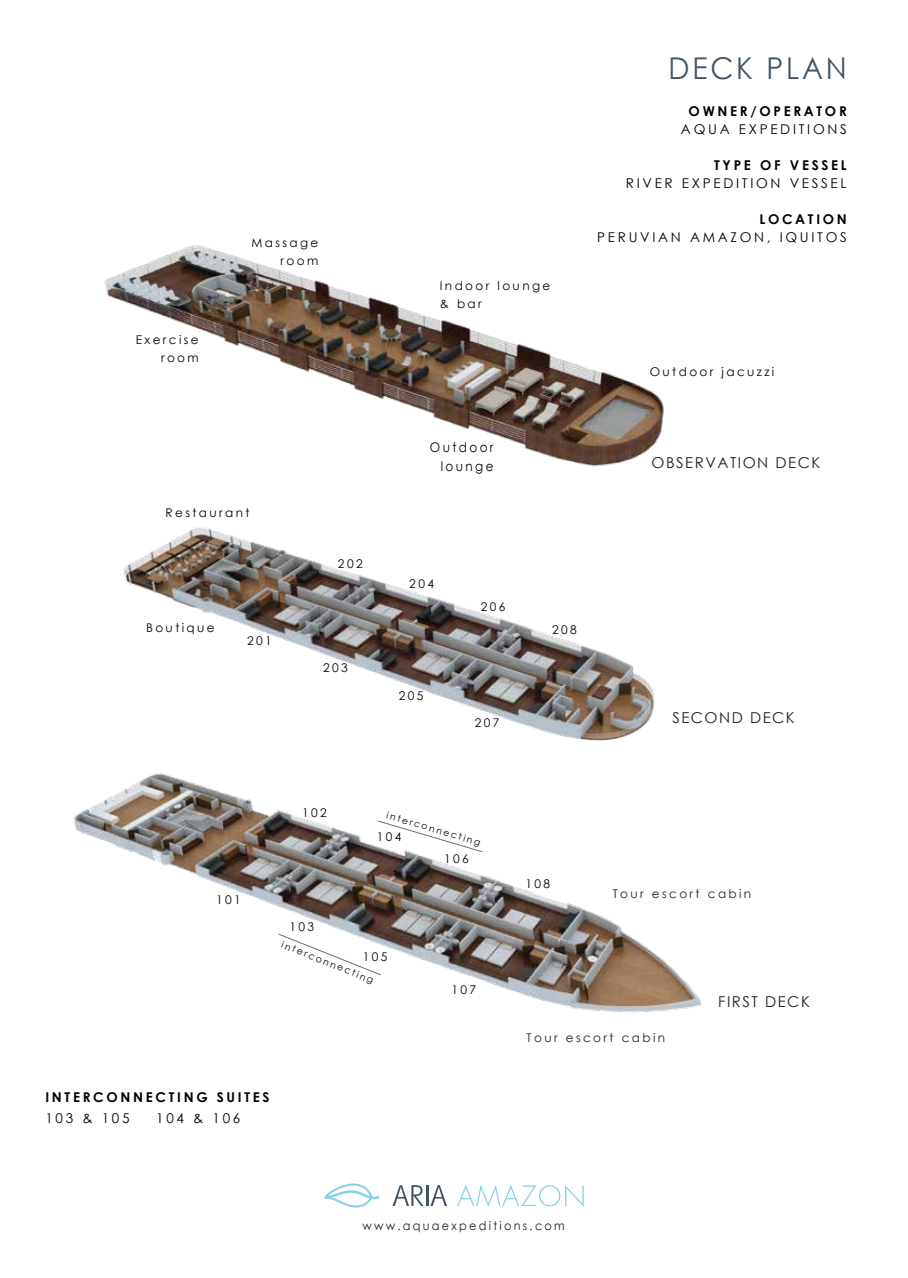
<style>
.page{position:relative;width:908px;height:1278px;background:#fff}
.page>*{position:absolute;margin:0;border:0;box-sizing:border-box;transform-origin:0 0}
.t1{font:30px "Century Gothic";letter-spacing:.1em;color:#415464;scale:.94 1}
.t2{font:15px "Century Gothic";letter-spacing:.1em;color:#231f20}
.t3{font:13.5px "Century Gothic";letter-spacing:.2em;color:#000}
.t4{font:700 13.5px "Century Gothic";letter-spacing:.2em;color:#000}
.t5{font:13.35px/20px "Century Gothic";letter-spacing:.2em;color:#000;text-align:right;scale:.9 1}
.t6{font:12px/18px "Century Gothic";letter-spacing:.2em;color:#000;text-align:right}
.t7{font:12px "Century Gothic";letter-spacing:.2em;color:#231f20}
.t8{font:12px "Century Gothic";letter-spacing:.2em;color:#231f20;scale:.94 1}
.t9{font:9.3px "Century Gothic";color:#000}
</style>
<div class="page">
<img style="left:104px;top:245px;width:560px;height:222px">
<img style="left:123px;top:527px;width:532px;height:214px">
<img style="left:73px;top:773px;width:629px;height:239px">
<svg style="left:278px;top:933px;width:103px;height:42px"></svg>
<svg style="left:377px;top:820px;width:106px;height:32px"></svg>
<svg style="left:324px;top:1183px;width:56px;height:24px"></svg>
<svg style="left:393px;top:1185px;width:31px;height:21px"></svg>
<hr style="left:426px;top:1185px;width:2px;height:21px;background:#415464">
<svg style="left:430px;top:1185px;width:17px;height:21px"></svg>
<svg style="left:457px;top:1185px;width:127px;height:22px"></svg>
<p class="t6" style="left:136px;top:330px;width:65px">Exercise room</p>
<p class="t6" style="left:251px;top:233px;width:69px">Massage room</p>
<p class="t6" style="left:166px;top:504px;width:86px">Restaurant</p>
<p class="t6" style="left:146px;top:618px;width:70px">Boutique</p>
<p class="t6" style="left:247px;top:631px;width:26px">201</p>
<p class="t6" style="left:338px;top:554px;width:26px">202</p>
<p class="t6" style="left:323px;top:659px;width:26px">203</p>
<p class="t6" style="left:440px;top:276px;width:112px;text-align:left">Indoor lounge &amp; bar</p>
<p class="t5" style="left:430px;top:437px;width:72px">Outdoor lounge</p>
<h1 class="t1" style="left:668px;top:47px;width:191px">DECK PLAN</h1>
<p class="t4" style="left:689px;top:101px;width:160px">OWNER/OPERATOR</p>
<p class="t3" style="left:681px;top:120px;width:167px">AQUA EXPEDITIONS</p>
<p class="t4" style="left:714px;top:155px;width:134px">TYPE OF VESSEL</p>
<p class="t3" style="left:626px;top:174px;width:222px">RIVER EXPEDITION VESSEL</p>
<p class="t4" style="left:759px;top:209px;width:89px">LOCATION</p>
<p class="t3" style="left:597px;top:228px;width:251px">PERUVIAN AMAZON, IQUITOS</p>
<p class="t6" style="left:650px;top:363px;width:126px">Outdoor jacuzzi</p>
<p class="t2" style="left:652px;top:452px;width:170px">OBSERVATION DECK</p>
<p class="t6" style="left:409px;top:574px;width:26px">204</p>
<p class="t6" style="left:399px;top:686px;width:26px">205</p>
<p class="t6" style="left:481px;top:598px;width:26px">206</p>
<p class="t6" style="left:475px;top:714px;width:26px">207</p>
<p class="t6" style="left:552px;top:621px;width:26px">208</p>
<p class="t2" style="left:672px;top:707px;width:124px">SECOND DECK</p>
<p class="t6" style="left:216px;top:891px;width:26px">101</p>
<p class="t6" style="left:302px;top:804px;width:26px">102</p>
<p class="t6" style="left:289px;top:917px;width:26px">103</p>
<p class="t9" style="left:389px;top:809px;width:99px;rotate:16deg">interconnecting</p>
<p class="t6" style="left:377px;top:828px;width:26px">104</p>
<p class="t6" style="left:444px;top:850px;width:26px">106</p>
<p class="t9" style="left:285px;top:938px;width:100px;rotate:22deg">interconnecting</p>
<p class="t6" style="left:363px;top:947px;width:26px">105</p>
<p class="t6" style="left:451px;top:980px;width:26px">107</p>
<p class="t6" style="left:525px;top:874px;width:26px">108</p>
<p class="t7" style="left:613px;top:886px;width:140px">Tour escort cabin</p>
<p class="t2" style="left:718px;top:991px;width:93px">FIRST DECK</p>
<p class="t4" style="left:45px;top:1087px;width:226px">INTERCONNECTING SUITES</p>
<p class="t3" style="left:45px;top:1109px;width:86px">103 &amp; 105</p>
<p class="t3" style="left:156px;top:1109px;width:86px">104 &amp; 106</p>
<p class="t7" style="left:527px;top:1029px;width:140px">Tour escort cabin</p>
<p class="t8" style="left:362px;top:1217px;width:217px">www.aquaexpeditions.com</p>
</div>
